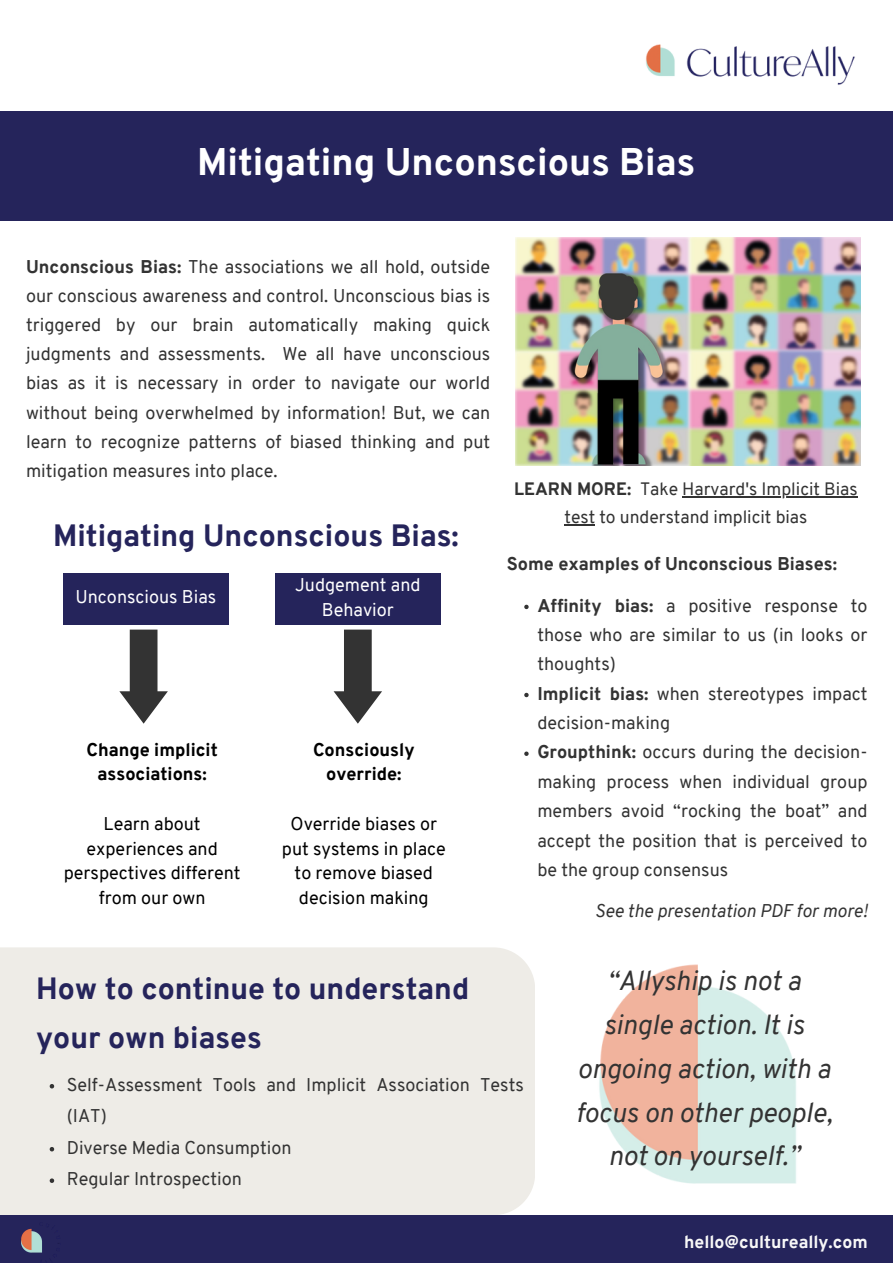
<style>
.page{position:relative;width:893px;height:1264px;background:#fff}
.page>*{position:absolute;margin:0;border:0;box-sizing:border-box;transform-origin:0 0}
.t1{font:800 37.5px "Overpass";color:#fff}
.t2{font:800 30px/48.3px "Overpass";color:#25245b}
.t3{font:italic 27px/43.8px "Overpass";color:#333;text-align:center}
.t4{font:18px/29.2px "Overpass";color:#333;text-align:justify}
.t5{font:18px/24.8px "Overpass";color:#000;text-align:center}
.t6{font:800 18px/24.8px "Overpass";color:#000;text-align:center}
.t7{font:18px/24.8px "Overpass";color:#fff;text-align:center}
.t8{font:800 18px "Overpass";color:#333}
.t9{font:italic 18px "Overpass";color:#333}
.t10{font:17.55px/28px "Overpass";color:#333;text-align:center}
.t11{font:800 17.55px "Overpass";color:#f8f8f8}
.s1{font-weight:800}
</style>
<div class="page">
<div style="left:0;top:111px;width:892px;height:109px;background:#25245b"></div>
<img style="left:515px;top:238px;width:345px;height:227px">
<div style="left:0;top:1215px;width:892px;height:47px;background:#25245b"></div>
<img style="left:21px;top:1228px;width:38px;height:25px">
<img style="left:646px;top:44px;width:209px;height:41px">
<div style="left:63px;top:573px;width:165px;height:51px;background:#25245b"></div>
<div style="left:275px;top:573px;width:165px;height:51px;background:#25245b"></div>
<svg style="left:119px;top:629px;width:49px;height:94px"></svg>
<svg style="left:334px;top:629px;width:48px;height:94px"></svg>
<img style="left:599px;top:964px;width:197px;height:220px">
<div style="left:0;top:947px;width:535px;height:268px;background:#eeece7"></div>
<hr style="left:682px;top:496px;width:175px;height:1px;background:#333">
<hr style="left:564px;top:524px;width:31px;height:1px;background:#333">
<svg style="left:50px;top:1083px;width:4px;height:5px"></svg>
<svg style="left:50px;top:1146px;width:4px;height:5px"></svg>
<svg style="left:50px;top:1178px;width:4px;height:4px"></svg>
<svg style="left:524px;top:604px;width:4px;height:5px"></svg>
<svg style="left:524px;top:692px;width:4px;height:5px"></svg>
<svg style="left:524px;top:751px;width:4px;height:5px"></svg>
<p class="t1" style="left:197px;top:147px;width:499px">Mitigating Unconscious Bias</p>
<p class="t4" style="left:26px;top:253px;width:465px"><span class="s1">Unconscious Bias:</span> The associations we all hold, outside our conscious awareness and control. Unconscious bias is triggered by our brain automatically making quick judgments and assessments. We all have unconscious bias as it is necessary in order to navigate our world without being overwhelmed by information! But, we can learn to recognize patterns of biased thinking and put mitigation measures into place.</p>
<p class="t2" style="left:53px;top:514px;width:407px">Mitigating Unconscious Bias:</p>
<p class="t7" style="left:75px;top:586px;width:142px">Unconscious Bias</p>
<p class="t7" style="left:295px;top:574px;width:127px">Judgement and<br>Behavior</p>
<p class="t6" style="left:86px;top:738px;width:133px">Change implicit associations:</p>
<p class="t5" style="left:64px;top:813px;width:178px">Learn about experiences and perspectives different from our own</p>
<p class="t6" style="left:313px;top:738px;width:103px">Consciously override:</p>
<p class="t5" style="left:282px;top:813px;width:165px">Override biases or put systems in place to remove biased decision making</p>
<p class="t10" style="left:514px;top:477px;width:345px"><span class="s1">LEARN MORE:</span> Take Harvard's Implicit Bias test to understand implicit bias</p>
<p class="t8" style="left:506px;top:557px;width:332px">Some examples of Unconscious Biases:</p>
<p class="t4" style="left:537px;top:592px;width:332px"><span class="s1">Affinity bias:</span> a positive response to those who are similar to us (in looks or thoughts)</p>
<p class="t4" style="left:537px;top:680px;width:332px"><span class="s1">Implicit bias:</span> when stereotypes impact decision-making</p>
<p class="t4" style="left:537px;top:739px;width:332px"><span class="s1">Groupthink:</span> occurs during the decision&shy;making process when individual group members avoid “rocking the boat” and accept the position that is perceived to be the group consensus</p>
<p class="t9" style="left:594px;top:903px;width:274px">See the presentation PDF for more!</p>
<p class="t2" style="left:36px;top:967px;width:434px">How to continue to understand your own biases</p>
<p class="t4" style="left:67px;top:1070px;width:458px;line-height:31.5px">Self-Assessment Tools and Implicit Association Tests (IAT)</p>
<p class="t4" style="left:67px;top:1134px;width:226px">Diverse Media Consumption</p>
<p class="t4" style="left:67px;top:1165px;width:177px">Regular Introspection</p>
<p class="t3" style="left:575px;top:961px;width:258px">“Allyship is not a single action. It is ongoing action, with a focus on other people, not on yourself.”</p>
<p class="t11" style="left:684px;top:1234px;width:185px">hello@cultureally.com</p>
</div>
